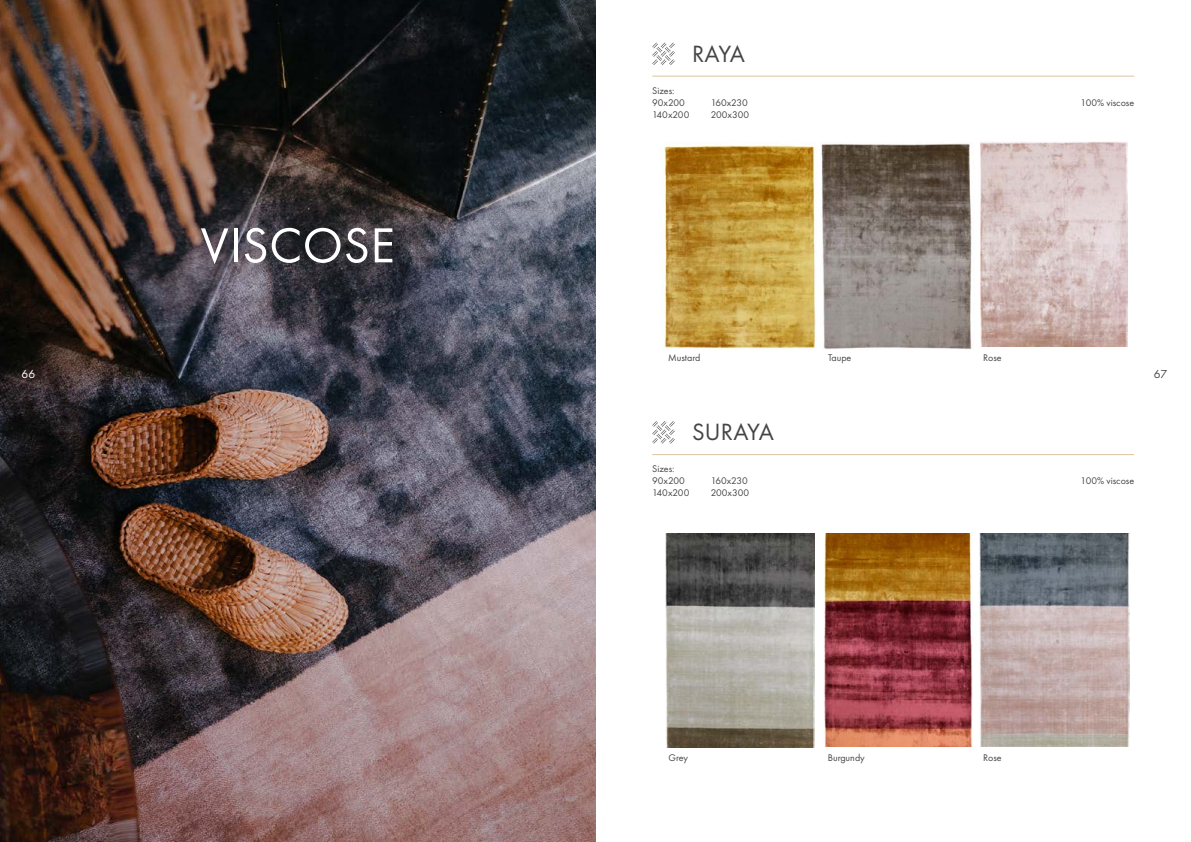
<style>
.page{position:relative;width:1191px;height:842px;background:#fff}
.page>*{position:absolute;margin:0;border:0;box-sizing:border-box;transform-origin:0 0}
.t1{font:51px "Futura PT";letter-spacing:.01em;color:#fff}
.t2{font:24.4px "Futura PT";letter-spacing:-.025em;color:#444443}
.t3{font:12px "Futura PT";color:#fff}
.t4{font:12px "Futura PT";color:#49464b}
.t5{font:10px/12px "Futura PT";color:#444443}
</style>
<div class="page">
<img style="left:0;top:0;width:595px;height:842px">
<hr style="left:652px;top:76px;width:482px;height:1px;background:#dcc4a5">
<img style="left:660px;top:141px;width:312px;height:208px">
<img style="left:980px;top:141px;width:147px;height:205px">
<svg style="left:652px;top:43px;width:23px;height:22px"></svg>
<hr style="left:652px;top:454px;width:482px;height:1px;background:#dcc4a5">
<img style="left:665px;top:534px;width:149px;height:214px">
<img style="left:823px;top:534px;width:149px;height:213px">
<img style="left:979px;top:534px;width:150px;height:213px">
<svg style="left:652px;top:421px;width:23px;height:23px"></svg>
<h1 class="t1" style="left:200px;top:215px;width:196px">VISCOSE</h1>
<h2 class="t2" style="left:692px;top:39px;width:55px">RAYA</h2>
<p class="t5" style="left:652px;top:84px;width:39px">Sizes:<br>90x200<br>140x200</p>
<p class="t5" style="left:710px;top:96px;width:40px">160x230<br>200x300</p>
<p class="t5" style="left:1080px;top:96px;width:55px">100% viscose</p>
<p class="t5" style="left:668px;top:352px;width:34px">Mustard</p>
<p class="t5" style="left:828px;top:352px;width:25px">Taupe</p>
<p class="t5" style="left:983px;top:352px;width:20px">Rose</p>
<p class="t3" style="left:22px;top:367px;width:15px">66</p>
<p class="t4" style="left:1153px;top:367px;width:15px">67</p>
<h2 class="t2" style="left:692px;top:418px;width:84px">SURAYA</h2>
<p class="t5" style="left:652px;top:463px;width:39px">Sizes:<br>90x200<br>140x200</p>
<p class="t5" style="left:710px;top:475px;width:40px">160x230<br>200x300</p>
<p class="t5" style="left:1080px;top:475px;width:55px">100% viscose</p>
<p class="t5" style="left:668px;top:752px;width:21px">Grey</p>
<p class="t5" style="left:827px;top:752px;width:39px">Burgundy</p>
<p class="t5" style="left:983px;top:752px;width:20px">Rose</p>
</div>
